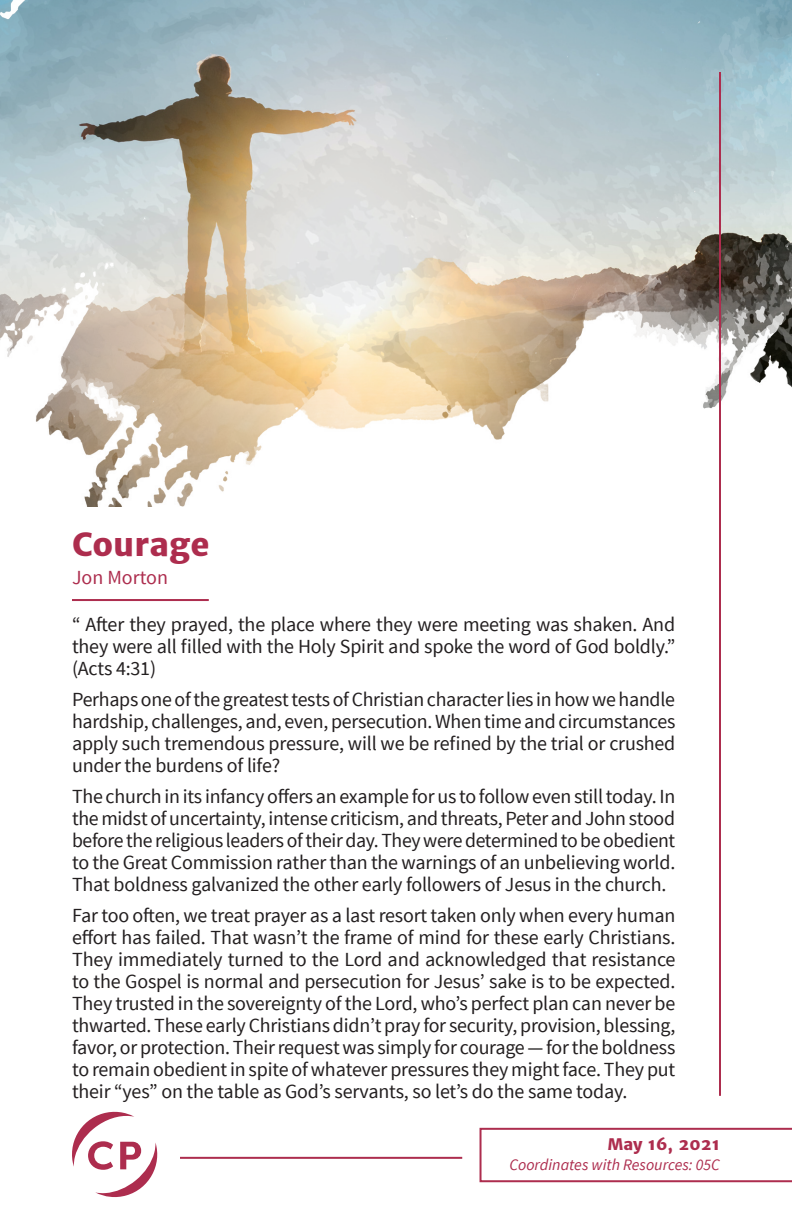
<style>
.page{position:relative;width:792px;height:1224px;background:#fff}
.page>*{position:absolute;margin:0;border:0;box-sizing:border-box;transform-origin:0 0}
.Body_Copy{font:800 32px "Merriweather Sans";color:#ad2d4e}
.Body_Copy-2{font:20px/22px "Source Sans Pro";letter-spacing:-.01em;color:#231f20;text-align:justify}
.Body_Copy-3{font:20px "Source Sans Pro";color:#ad2d4e}
.Body_Copy-4{font:italic 16px "Source Sans Pro";color:#ad2d4e}
.Body_Copy-5{font:800 16px "Merriweather Sans";color:#ad2d4e}
</style>
<div class="page">
<img style="left:0;top:0;width:792px;height:1183px">
<svg style="left:67px;top:1110px;width:95px;height:88px"></svg>
<hr style="left:72px;top:599px;width:137px;height:2px;background:#ad2d4e">
<svg style="left:480px;top:1128px;width:312px;height:54px"></svg>
<hr style="left:719px;top:72px;width:2px;height:1024px;background:#ad2d4e">
<hr style="left:180px;top:1157px;width:282px;height:2px;background:#ad2d4e">
<p class="Body_Copy" style="left:72px;top:523px;width:139px">Courage</p>
<p class="Body_Copy-3" style="left:72px;top:565px;width:98px">Jon Morton</p>
<p class="Body_Copy-2" style="left:72px;top:613px;width:605px">“ After they prayed, the place where they were meeting was shaken. And they were all filled with the Holy Spirit and spoke the word of God boldly.” (Acts 4:31)</p>
<p class="Body_Copy-2" style="left:72px;top:688px;width:605px">Perhaps one of the greatest tests of Christian character lies in how we handle hardship, challenges, and, even, persecution. When time and circumstances apply such tremendous pressure, will we be refined by the trial or crushed under the burdens of life?</p>
<p class="Body_Copy-2" style="left:72px;top:785px;width:605px">The church in its infancy offers an example for us to follow even still today. In the midst of uncertainty, intense criticism, and threats, Peter and John stood before the religious leaders of their day. They were determined to be obedient to the Great Commission rather than the warnings of an unbelieving world.<br>That boldness galvanized the other early followers of Jesus in the church.</p>
<p class="Body_Copy-2" style="left:72px;top:904px;width:605px">Far too often, we treat prayer as a last resort taken only when every human effort has failed. That wasn’t the frame of mind for these early Christians.<br>They immediately turned to the Lord and acknowledged that resistance to the Gospel is normal and persecution for Jesus’ sake is to be expected.<br>They trusted in the sovereignty of the Lord, who’s perfect plan can never be thwarted. These early Christians didn’t pray for security, provision, blessing, favor, or protection. Their request was simply for courage — for the boldness to remain obedient in spite of whatever pressures they might face. They put their “yes” on the table as God’s servants, so let’s do the same today.</p>
<p class="Body_Copy-5" style="left:608px;top:1134px;width:114px">May 16, 2021</p>
<p class="Body_Copy-4" style="left:509px;top:1154px;width:212px">Coordinates with Resources: 05C</p>
</div>
